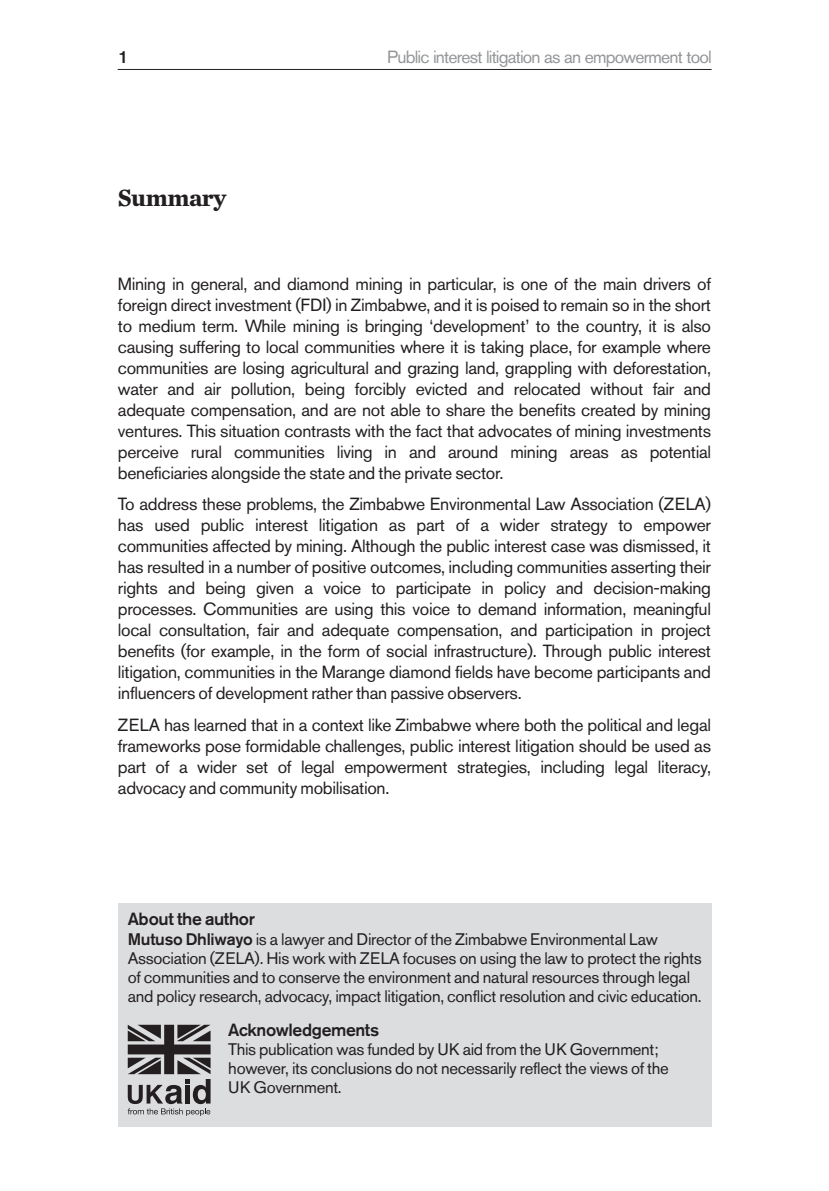
<style>
.page{position:relative;width:829px;height:1191px;background:#fff}
.page>*{position:absolute;margin:0;border:0;box-sizing:border-box;transform-origin:0 0}
.t1{font:700 24.5px "Chronicle Text G1";letter-spacing:-.02em;color:#231f20}
.t2{font:17.5px/21px "Akzidenz Grotesk BE";letter-spacing:-.015em;color:#231f20;text-align:justify}
.t3{font:17.5px "Akzidenz Grotesk BE";letter-spacing:-.045em;color:#939598}
.t4{font:500 17.5px "Akzidenz Grotesk BE";letter-spacing:-.025em;color:#231f20}
.t5{font:16.62px/19.2px "Akzidenz Grotesk BE";letter-spacing:-.02em;color:#231f20}
.s1{font-weight:500}
</style>
<div class="page">
<hr style="left:118px;top:69px;width:593px;height:1px;background:#231f20">
<div style="left:118px;top:903px;width:593px;height:224px;background:#dcdddf"></div>
<svg style="left:128px;top:1024px;width:82px;height:92px"></svg>
<p class="t4" style="left:118px;top:50px;width:11px">1</p>
<p class="t3" style="left:387px;top:50px;width:326px">Public interest litigation as an empowerment tool</p>
<h1 class="t1" style="left:118px;top:189px;width:110px">Summary</h1>
<p class="t2" style="left:118px;top:275px;width:594px">Mining in general, and diamond mining in particular, is one of the main drivers of foreign direct investment (FDI) in Zimbabwe, and it is poised to remain so in the short to medium term. While mining is bringing ‘development’ to the country, it is also causing suffering to local communities where it is taking place, for example where communities are losing agricultural and grazing land, grappling with deforestation, water and air pollution, being forcibly evicted and relocated without fair and adequate compensation, and are not able to share the benefits created by mining ventures. This situation contrasts with the fact that advocates of mining investments perceive rural communities living in and around mining areas as potential beneficiaries alongside the state and the private sector.</p>
<p class="t2" style="left:118px;top:495px;width:594px">To address these problems, the Zimbabwe Environmental Law Association (ZELA) has used public interest litigation as part of a wider strategy to empower communities affected by mining. Although the public interest case was dismissed, it has resulted in a number of positive outcomes, including communities asserting their rights and being given a voice to participate in policy and decision-making processes. Communities are using this voice to demand information, meaningful local consultation, fair and adequate compensation, and participation in project benefits (for example, in the form of social infrastructure). Through public interest litigation, communities in the Marange diamond fields have become participants and influencers of development rather than passive observers.</p>
<p class="t2" style="left:118px;top:716px;width:594px">ZELA has learned that in a context like Zimbabwe where both the political and legal frameworks pose formidable challenges, public interest litigation should be used as part of a wider set of legal empowerment strategies, including legal literacy, advocacy and community mobilisation.</p>
<p class="t4" style="left:128px;top:913px;width:129px">About the author</p>
<p class="t5" style="left:128px;top:931px;width:575px"><span class="s1">Mutuso Dhliwayo</span> is a lawyer and Director of the Zimbabwe Environmental Law Association (ZELA). His work with ZELA focuses on using the law to protect the rights of communities and to conserve the environment and natural resources through legal and policy research, advocacy, impact litigation, conflict resolution and civic education.</p>
<p class="t4" style="left:228px;top:1023px;width:152px">Acknowledgements</p>
<p class="t5" style="left:228px;top:1041px;width:442px">This publication was funded by UK aid from the UK Government; however, its conclusions do not necessarily reflect the views of the<br>UK Government.</p>
</div>
